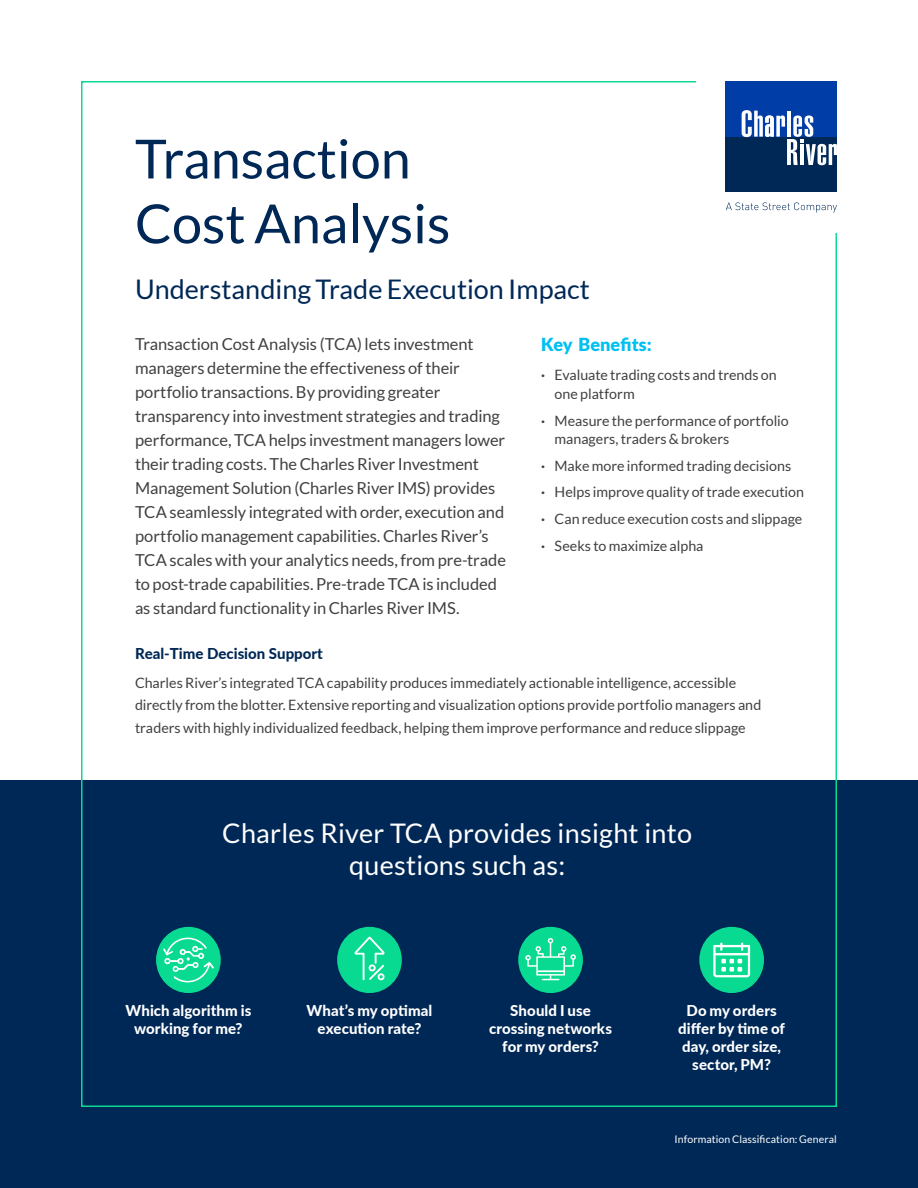
<style>
.page{position:relative;width:918px;height:1188px;background:#fff}
.page>*{position:absolute;margin:0;border:0;box-sizing:border-box;transform-origin:0 0}
.Headline{font:54px/64.8px "Lato";color:#002856}
.Subheadline_White{font:27px/32.4px "Lato";letter-spacing:.01em;color:#fff;text-align:center}
.Subheadline{font:27px "Lato";color:#002856}
.t1{font:900 18px "Lato";color:#00c0f2}
.Intro_Copy{font:16.5px/24px "Lato";letter-spacing:-.005em;color:#414041}
.Call_Out_Blurb{font:800 15px/18px "Lato";letter-spacing:.005em;color:#fff;text-align:center}
.Sub_Paragraph_Header{font:800 15px "Lato";color:#002856}
.Body_Copy{font:14.25px/22.5px "Lato";color:#414041}
.t2{font:10.5px "Lato";letter-spacing:.01em;color:#fff}
.s1{font-weight:700}
</style>
<div class="page">
<div style="left:0;top:780px;width:918px;height:408px;background:#002856"></div>
<div style="left:699px;top:927px;width:65px;height:66px;background:#08db91;border-radius:50%"></div>
<svg style="left:713px;top:943px;width:37px;height:34px"></svg>
<div style="left:337px;top:927px;width:65px;height:66px;background:#08db91;border-radius:50%"></div>
<div style="left:156px;top:927px;width:65px;height:66px;background:#08db91;border-radius:50%"></div>
<svg style="left:163px;top:938px;width:51px;height:44px"></svg>
<div style="left:518px;top:927px;width:65px;height:66px;background:#08db91;border-radius:50%"></div>
<svg style="left:355px;top:937px;width:29px;height:43px"></svg>
<svg style="left:525px;top:938px;width:51px;height:42px"></svg>
<div style="left:726px;top:137px;width:111px;height:55px;background:#002856"></div>
<div style="left:726px;top:81px;width:111px;height:56px;background:#003da7"></div>
<svg style="left:742px;top:110px;width:95px;height:55px"></svg>
<svg style="left:726px;top:202px;width:111px;height:11px"></svg>
<p class="Headline" style="left:135px;top:126px;width:317px">Transaction<br>Cost Analysis</p>
<p class="Subheadline" style="left:135px;top:275px;width:457px">Understanding Trade Execution Impact</p>
<p class="Intro_Copy" style="left:135px;top:332px;width:372px">Transaction Cost Analysis (TCA) lets investment managers determine the effectiveness of their portfolio transactions. By providing greater transparency into investment strategies and trading performance, TCA helps investment managers lower their trading costs. The Charles River Investment Management Solution (Charles River IMS) provides TCA seamlessly integrated with order, execution and portfolio management capabilities. Charles River’s TCA scales with your analytics needs, from pre-trade to post-trade capabilities. Pre-trade TCA is included as standard functionality in Charles River IMS.</p>
<p class="Sub_Paragraph_Header" style="left:135px;top:642px;width:189px">Real-Time Decision Support</p>
<p class="Body_Copy" style="left:135px;top:671px;width:628px">Charles River’s integrated TCA capability produces immediately actionable intelligence, accessible directly from the blotter. Extensive reporting and visualization options provide portfolio managers and traders with highly individualized feedback, helping them improve performance and reduce slippage</p>
<p class="t1" style="left:541px;top:334px;width:112px">Key Benefits:</p>
<p class="Body_Copy" style="left:555px;top:366px;width:224px;line-height:18.8px;text-indent:-14px"><span class="s1">·</span> Evaluate trading costs and trends on one platform</p>
<p class="Body_Copy" style="left:555px;top:411px;width:236px;line-height:18.8px;text-indent:-14px"><span class="s1">·</span> Measure the performance of portfolio managers, traders &amp; brokers</p>
<p class="Body_Copy" style="left:541px;top:454px;width:252px"><span class="s1">·</span> Make more informed trading decisions</p>
<p class="Body_Copy" style="left:541px;top:481px;width:265px"><span class="s1">·</span> Helps improve quality of trade execution</p>
<p class="Body_Copy" style="left:541px;top:508px;width:263px"><span class="s1">·</span> Can reduce execution costs and slippage</p>
<p class="Body_Copy" style="left:541px;top:534px;width:164px"><span class="s1">·</span> Seeks to maximize alpha</p>
<p class="Subheadline_White" style="left:222px;top:817px;width:472px">Charles River TCA provides insight into questions such as:</p>
<p class="Call_Out_Blurb" style="left:307px;top:1001px;width:127px">What’s my optimal execution rate?</p>
<p class="Call_Out_Blurb" style="left:125px;top:1001px;width:127px">Which algorithm is working for me?</p>
<p class="Call_Out_Blurb" style="left:489px;top:1001px;width:124px">Should I use crossing networks for my orders?</p>
<p class="Call_Out_Blurb" style="left:678px;top:1001px;width:108px">Do my orders differ by time of day, order size, sector, PM?</p>
<p class="t2" style="left:675px;top:1133px;width:164px">Information Classification: General</p>
</div>
